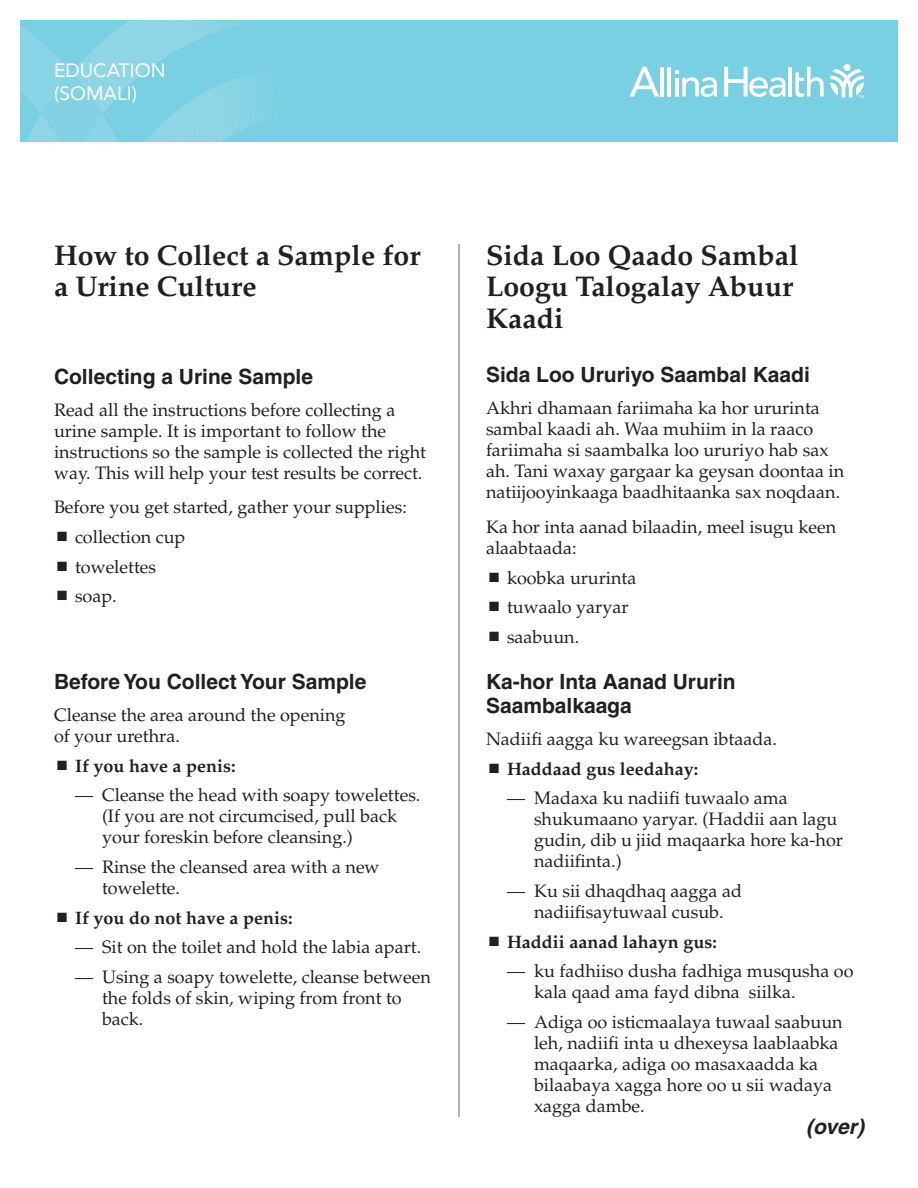
<style>
.page{position:relative;width:918px;height:1188px;background:#fff}
.page>*{position:absolute;margin:0;border:0;box-sizing:border-box;transform-origin:0 0}
.t1{font:700 28.5px/31.5px "Palatino";color:#231f20}
.Headline_after_bulle{font:700 21px/24px "Helvetica";color:#231f20}
.Headline{font:700 21px "Helvetica";color:#231f20}
.t2{font:italic 700 21px "Helvetica";color:#231f20}
.Kicker{font:19.2px "Avenir LT Std";color:#fff}
.Body_copy{font:18px/21px "Palatino";color:#231f20}
.Body_copy_before_bul{font:18px/21px "Palatino";color:#231f20}
.t3{font:700 18px "Palatino";color:#231f20}
</style>
<div class="page">
<hr style="left:458px;top:244px;width:2px;height:873px;background:#76787b">
<div style="left:20px;top:20px;width:878px;height:122px;background:#78d0e2"></div>
<svg style="left:20px;top:20px;width:246px;height:122px"></svg>
<svg style="left:830px;top:69px;width:34px;height:29px"></svg>
<div style="left:844px;top:64px;width:7px;height:7px;background:#fff;border-radius:50%"></div>
<hr style="left:660px;top:67px;width:4px;height:30px;background:#fff">
<hr style="left:667px;top:67px;width:4px;height:30px;background:#fff">
<hr style="left:789px;top:67px;width:3px;height:30px;background:#fff">
<svg style="left:795px;top:67px;width:29px;height:30px"></svg>
<svg style="left:675px;top:71px;width:42px;height:26px"></svg>
<svg style="left:629px;top:67px;width:30px;height:30px"></svg>
<svg style="left:724px;top:67px;width:62px;height:30px"></svg>
<p class="Kicker" style="left:54px;top:59px;width:113px">EDUCATION</p>
<p class="Kicker" style="left:54px;top:82px;width:85px">(SOMALI)</p>
<p class="t1" style="left:54px;top:240px;width:368px">How to Collect a Sample for a Urine Culture</p>
<p class="Headline" style="left:54px;top:364px;width:261px">Collecting a Urine Sample</p>
<p class="Body_copy" style="left:54px;top:399px;width:374px">Read all the instructions before collecting a urine sample. It is important to follow the instructions so the sample is collected the right way. This will help your test results be correct.</p>
<p class="Body_copy_before_bul" style="left:54px;top:497px;width:354px">Before you get started, gather your supplies:</p>
<p class="Body_copy" style="left:75px;top:527px;width:112px">collection cup</p>
<p class="Body_copy" style="left:75px;top:556px;width:83px">towelettes</p>
<p class="Body_copy" style="left:75px;top:586px;width:43px">soap.</p>
<p class="Headline_after_bulle" style="left:54px;top:669px;width:314px">Before You Collect Your Sample</p>
<p class="Body_copy_before_bul" style="left:54px;top:705px;width:293px">Cleanse the area around the opening of your urethra.</p>
<p class="t3" style="left:75px;top:755px;width:162px">If you have a penis:</p>
<p class="Body_copy" style="left:102px;top:785px;width:320px;text-indent:-27px">— Cleanse the head with soapy towelettes. (If you are not circumcised, pull back your foreskin before cleansing.)</p>
<p class="Body_copy" style="left:102px;top:857px;width:279px;text-indent:-27px">— Rinse the cleansed area with a new towelette.</p>
<p class="t3" style="left:75px;top:907px;width:219px">If you do not have a penis:</p>
<p class="Body_copy" style="left:75px;top:937px;width:348px">— Sit on the toilet and hold the labia apart.</p>
<p class="Body_copy" style="left:102px;top:967px;width:330px;text-indent:-27px">— Using a soapy towelette, cleanse between the folds of skin, wiping from front to back.</p>
<p class="t1" style="left:486px;top:240px;width:314px">Sida Loo Qaado Sambal<br>Loogu Talogalay Abuur<br>Kaadi</p>
<p class="Headline" style="left:486px;top:362px;width:325px">Sida Loo Ururiyo Saambal Kaadi</p>
<p class="Body_copy" style="left:486px;top:398px;width:360px">Akhri dhamaan fariimaha ka hor ururinta sambal kaadi ah. Waa muhiim in la raaco fariimaha si saambalka loo ururiyo hab sax ah. Tani waxay gargaar ka geysan doontaa in natiijooyinkaaga baadhitaanka sax noqdaan.</p>
<p class="Body_copy_before_bul" style="left:486px;top:516px;width:352px">Ka hor inta aanad bilaadin, meel isugu keen alaabtaada:</p>
<p class="Body_copy" style="left:507px;top:567px;width:131px">koobka ururinta</p>
<p class="Body_copy" style="left:507px;top:597px;width:123px">tuwaalo yaryar</p>
<p class="Body_copy" style="left:507px;top:627px;width:74px">saabuun.</p>
<p class="Headline_after_bulle" style="left:486px;top:669px;width:251px">Ka-hor Inta Aanad Ururin<br>Saambalkaaga</p>
<p class="Body_copy_before_bul" style="left:486px;top:729px;width:292px">Nadiifi aagga ku wareegsan ibtaada.</p>
<p class="t3" style="left:507px;top:758px;width:193px">Haddaad gus leedahay:</p>
<p class="Body_copy" style="left:534px;top:788px;width:311px;text-indent:-27px">— Madaxa ku nadiifi tuwaalo ama shukumaano yaryar. (Haddii aan lagu gudin, dib u jiid maqaarka hore ka-hor nadiifinta.)</p>
<p class="Body_copy" style="left:507px;top:881px;width:237px;text-align:center">— Ku sii dhaqdhaq aagga ad nadiifisaytuwaal cusub.</p>
<p class="t3" style="left:507px;top:931px;width:211px">Haddii aanad lahayn gus:</p>
<p class="Body_copy" style="left:534px;top:961px;width:321px;text-indent:-27px">— ku fadhiiso dusha fadhiga musqusha oo kala qaad ama fayd dibna siilka.</p>
<p class="Body_copy" style="left:534px;top:1012px;width:310px;text-indent:-27px">— Adiga oo isticmaalaya tuwaal saabuun leh, nadiifi inta u dhexeysa laablaabka maqaarka, adiga oo masaxaadda ka bilaabaya xagga hore oo u sii wadaya xagga dambe.</p>
<p class="t2" style="left:806px;top:1114px;width:59px">(over)</p>
</div>
